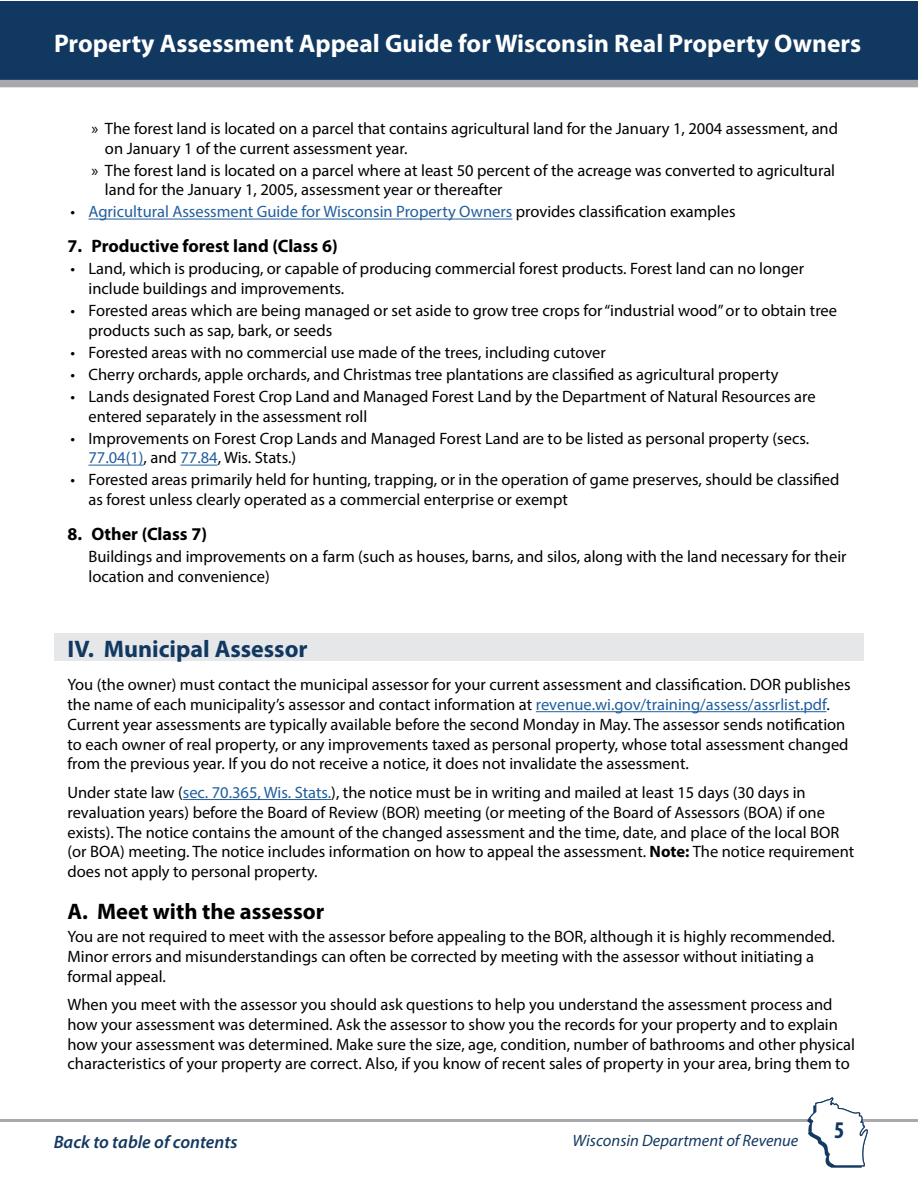
<style>
.page{position:relative;width:918px;height:1188px;background:#fff}
.page>*{position:absolute;margin:0;border:0;box-sizing:border-box;transform-origin:0 0}
.t1{font:700 25.5px "Myriad Pro";color:#fff}
.t2{font:700 24px "Myriad Pro";color:#113861}
.t3{font:700 condensed 24px "Myriad Pro";color:#113861}
.t4{font:700 22.5px "Myriad Pro";color:#000}
.t5{font:700 18px "Myriad Pro";color:#000}
.t6{font:italic 600 18px "Myriad Pro";color:#143961}
.t7{font:16.5px/19.8px "Myriad Pro";color:#000}
.t8{font:16.5px "Myriad Pro";color:#215e9e}
.t9{font:italic 16.5px "Myriad Pro";color:#143961}
.s1{color:#000}
.s2{color:#215e9e}
.s3{font-weight:700}
</style>
<div class="page">
<div style="left:1px;top:1px;width:917px;height:86px;background:#113861"></div>
<div style="left:0;top:80px;width:918px;height:7px;background:#a7a9ac"></div>
<hr style="left:0;top:1119px;width:918px;height:3px;background:#a7a9ac">
<svg style="left:807px;top:1097px;width:61px;height:71px"></svg>
<div style="left:54px;top:633px;width:809px;height:28px;background:#e6e7e8"></div>
<hr style="left:88px;top:219px;width:424px;height:1px;background:#215e9e">
<hr style="left:88px;top:465px;width:56px;height:1px;background:#215e9e">
<hr style="left:180px;top:465px;width:38px;height:1px;background:#215e9e">
<hr style="left:536px;top:711px;width:291px;height:1px;background:#215e9e">
<hr style="left:183px;top:799px;width:148px;height:1px;background:#215e9e">
<h1 class="t1" style="left:54px;top:27px;width:809px">Property Assessment Appeal Guide for Wisconsin Real Property Owners</h1>
<p class="t7" style="left:105px;top:118px;width:735px;text-indent:-13px">» The forest land is located on a parcel that contains agricultural land for the January 1, 2004 assessment, and on January 1 of the current assessment year.</p>
<p class="t7" style="left:105px;top:160px;width:732px;text-indent:-13px">» The forest land is located on a parcel where at least 50 percent of the acreage was converted to agricultural land for the January 1, 2005, assessment year or thereafter</p>
<p class="t8" style="left:70px;top:202px;width:667px"><span class="s1">•</span> Agricultural Assessment Guide for Wisconsin Property Owners <span class="s1">provides classification examples</span></p>
<p class="t5" style="left:68px;top:235px;width:272px">7. Productive forest land (Class 6)</p>
<p class="t7" style="left:89px;top:259px;width:717px;text-indent:-18px">• Land, which is producing, or capable of producing commercial forest products. Forest land can no longer include buildings and improvements.</p>
<p class="t7" style="left:89px;top:301px;width:750px;text-indent:-18px">• Forested areas which are being managed or set aside to grow tree crops for “industrial wood” or to obtain tree products such as sap, bark, or seeds</p>
<p class="t7" style="left:70px;top:342px;width:537px">• Forested areas with no commercial use made of the trees, including cutover</p>
<p class="t7" style="left:70px;top:364px;width:710px">• Cherry orchards, apple orchards, and Christmas tree plantations are classified as agricultural property</p>
<p class="t7" style="left:89px;top:386px;width:729px;text-indent:-18px">• Lands designated Forest Crop Land and Managed Forest Land by the Department of Natural Resources are entered separately in the assessment roll</p>
<p class="t7" style="left:89px;top:428px;width:722px;text-indent:-18px">• Improvements on Forest Crop Lands and Managed Forest Land are to be listed as personal property (secs.<br><span class="s2">77.04(1)</span>, and <span class="s2">77.84</span>, Wis. Stats.)</p>
<p class="t7" style="left:89px;top:470px;width:752px;text-indent:-18px">• Forested areas primarily held for hunting, trapping, or in the operation of game preserves, should be classified as forest unless clearly operated as a commercial enterprise or exempt</p>
<p class="t5" style="left:68px;top:523px;width:141px">8. Other (Class 7)</p>
<p class="t7" style="left:89px;top:547px;width:760px">Buildings and improvements on a farm (such as houses, barns, and silos, along with the land necessary for their location and convenience)</p>
<h2 class="t2" style="left:68px;top:633px;width:242px">IV. Municipal Assessor</h2>
<p class="t7" style="left:68px;top:675px;width:785px">You (the owner) must contact the municipal assessor for your current assessment and classification. DOR publishes the name of each municipality’s assessor and contact information at <span class="s2">revenue.wi.gov/training/assess/assrlist.pdf</span>.<br>Current year assessments are typically available before the second Monday in May. The assessor sends notification to each owner of real property, or any improvements taxed as personal property, whose total assessment changed from the previous year. If you do not receive a notice, it does not invalidate the assessment.</p>
<p class="t7" style="left:68px;top:782px;width:788px">Under state law (<span class="s2">sec. 70.365, Wis. Stats.</span>), the notice must be in writing and mailed at least 15 days (30 days in revaluation years) before the Board of Review (BOR) meeting (or meeting of the Board of Assessors (BOA) if one exists). The notice contains the amount of the changed assessment and the time, date, and place of the local BOR (or BOA) meeting. The notice includes information on how to appeal the assessment. <span class="s3">Note:</span> The notice requirement does not apply to personal property.</p>
<h3 class="t4" style="left:68px;top:897px;width:258px">A. Meet with the assessor</h3>
<p class="t7" style="left:68px;top:926px;width:769px">You are not required to meet with the assessor before appealing to the BOR, although it is highly recommended.<br>Minor errors and misunderstandings can often be corrected by meeting with the assessor without initiating a formal appeal.</p>
<p class="t7" style="left:68px;top:994px;width:789px">When you meet with the assessor you should ask questions to help you understand the assessment process and how your assessment was determined. Ask the assessor to show you the records for your property and to explain how your assessment was determined. Make sure the size, age, condition, number of bathrooms and other physical characteristics of your property are correct. Also, if you know of recent sales of property in your area, bring them to</p>
<p class="t6" style="left:54px;top:1130px;width:185px">Back to table of contents</p>
<p class="t9" style="left:573px;top:1130px;width:227px">Wisconsin Department of Revenue</p>
<h2 class="t3" style="left:834px;top:1115px;width:12px">5</h2>
</div>
